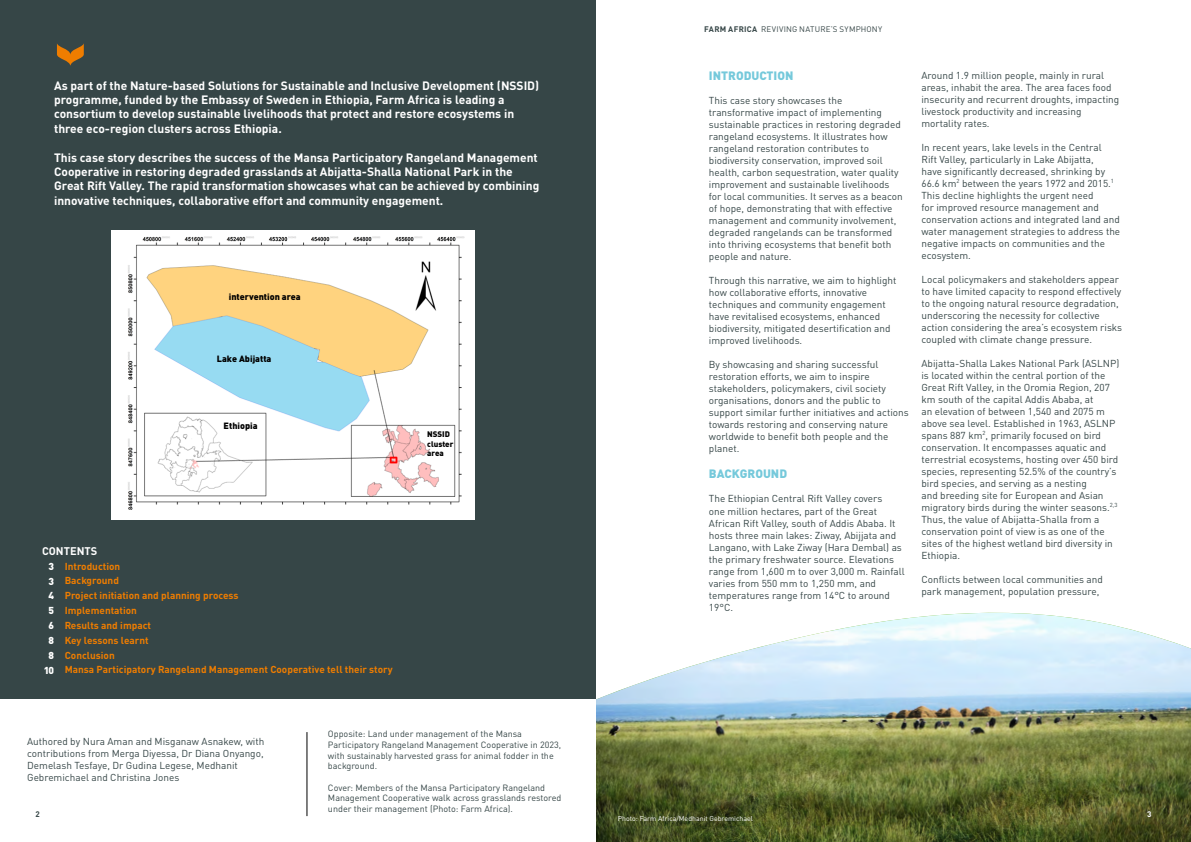
<style>
.page{position:relative;width:1191px;height:842px;background:#fff}
.page>*{position:absolute;margin:0;border:0;box-sizing:border-box;transform-origin:0 0}
.t1{font:700 12px/14.4px "DIN Pro";color:#fff}
.t2{font:900 12px "DIN Pro";color:#75c9db}
.t3{font:700 11px "DIN Pro";color:#fff}
.t4{font:10px/12px "DIN Pro";color:#364647}
.t5{font:700 10px/14.8px "DIN Pro";color:#ef7d00}
.t6{font:900 10px/14.8px "DIN Pro";color:#fff;text-align:center}
.t7{font:9px/10.8px "DIN Pro";color:#364647}
.t8{font:900 9px "DIN Pro";color:#000}
.t9{font:8px "DIN Pro";letter-spacing:.025em;color:#364647}
.t10{font:900 8px/9.6px "DIN Pro";color:#000}
.t11{font:700 8px "DIN Pro";color:#364647}
.t12{font:700 8px "DIN Pro";color:#fff}
.t13{font:7px "DIN Pro";color:#fff}
.s1{font-weight:700}
</style>
<div class="page">
<div style="left:0;top:0;width:595px;height:737px;background:#364647"></div>
<img style="left:111px;top:231px;width:363px;height:288px">
<img style="left:595px;top:602px;width:596px;height:240px">
<img style="left:595px;top:613px;width:596px;height:88px">
<svg style="left:0;top:699px;width:595px;height:118px"></svg>
<hr style="left:307px;top:732px;width:1px;height:84px;background:#000">
<svg style="left:57px;top:43px;width:27px;height:23px"></svg>
<p class="t1" style="left:54px;top:77px;width:486px">As part of the Nature-based Solutions for Sustainable and Inclusive Development (NSSID) programme, funded by the Embassy of Sweden in Ethiopia, Farm Africa is leading a consortium to develop sustainable livelihoods that protect and restore ecosystems in three eco-region clusters across Ethiopia.</p>
<p class="t1" style="left:54px;top:149px;width:487px">This case story describes the success of the Mansa Participatory Rangeland Management Cooperative in restoring degraded grasslands at Abijatta-Shalla National Park in the Great Rift Valley. The rapid transformation showcases what can be achieved by combining innovative techniques, collaborative effort and community engagement.</p>
<p class="t8" style="left:229px;top:290px;width:73px">intervention area</p>
<p class="t8" style="left:217px;top:352px;width:56px">Lake Abijatta</p>
<p class="t8" style="left:224px;top:420px;width:35px">Ethiopia</p>
<p class="t10" style="left:427px;top:429px;width:28px">NSSID cluster area</p>
<p class="t3" style="left:42px;top:542px;width:57px">CONTENTS</p>
<p class="t6" style="left:44px;top:558px;width:12px">3<br>3<br>4<br>5<br>6<br>8<br>8<br>10</p>
<p class="t5" style="left:65px;top:557px;width:329px">Introduction<br>Background<br>Project initiation and planning process<br>Implementation<br>Results and impact<br>Key lessons learnt<br>Conclusion<br>Mansa Participatory Rangeland Management Cooperative tell their story</p>
<p class="t4" style="left:27px;top:734px;width:239px">Authored by Nura Aman and Misganaw Asnakew, with contributions from Merga Diyessa, Dr Diana Onyango, Demelash Tesfaye, Dr Gudina Legese, Medhanit Gebremichael and Christina Jones</p>
<p class="t7" style="left:328px;top:727px;width:235px">Opposite: Land under management of the Mansa Participatory Rangeland Management Cooperative in 2023, with sustainably harvested grass for animal fodder in the background.</p>
<p class="t9" style="left:704px;top:22px;width:179px"><span class="s1">FARM AFRICA</span> REVIVING NATURE’S SYMPHONY</p>
<p class="t2" style="left:709px;top:68px;width:86px">INTRODUCTION</p>
<p class="t4" style="left:709px;top:93px;width:195px">This case story showcases the transformative impact of implementing sustainable practices in restoring degraded rangeland ecosystems. It illustrates how rangeland restoration contributes to biodiversity conservation, improved soil health, carbon sequestration, water quality improvement and sustainable livelihoods for local communities. It serves as a beacon of hope, demonstrating that with effective management and community involvement, degraded rangelands can be transformed into thriving ecosystems that benefit both people and nature.</p>
<p class="t4" style="left:709px;top:273px;width:189px">Through this narrative, we aim to highlight how collaborative efforts, innovative techniques and community engagement have revitalised ecosystems, enhanced biodiversity, mitigated desertification and improved livelihoods.</p>
<p class="t4" style="left:709px;top:357px;width:201px">By showcasing and sharing successful restoration efforts, we aim to inspire stakeholders, policymakers, civil society organisations, donors and the public to support similar further initiatives and actions towards restoring and conserving nature worldwide to benefit both people and the planet.</p>
<p class="t2" style="left:709px;top:466px;width:80px">BACKGROUND</p>
<p class="t4" style="left:709px;top:492px;width:197px">The Ethiopian Central Rift Valley covers<br>one million hectares, part of the Great African Rift Valley, south of Addis Ababa. It hosts three main lakes: Ziway, Abijjata and Langano, with Lake Ziway (Hara Dembal) as the primary freshwater source. Elevations range from 1,600 m to over 3,000 m. Rainfall varies from 550 mm to 1,250 mm, and temperatures range from 14°C to around 19°C.</p>
<p class="t4" style="left:921px;top:68px;width:199px">Around 1.9 million people, mainly in rural areas, inhabit the area. The area faces food insecurity and recurrent droughts, impacting livestock productivity and increasing mortality rates.</p>
<p class="t4" style="left:921px;top:140px;width:200px">In recent years, lake levels in the Central<br>Rift Valley, particularly in Lake Abijatta,<br>have significantly decreased, shrinking by 66.6 km<sup>2</sup> between the years 1972 and 2015.<sup>1<br></sup>This decline highlights the urgent need<br>for improved resource management and conservation actions and integrated land and water management strategies to address the negative impacts on communities and the ecosystem.</p>
<p class="t4" style="left:921px;top:272px;width:202px">Local policymakers and stakeholders appear to have limited capacity to respond effectively to the ongoing natural resource degradation, underscoring the necessity for collective action considering the area’s ecosystem risks coupled with climate change pressure.</p>
<p class="t4" style="left:921px;top:356px;width:199px">Abijatta-Shalla Lakes National Park (ASLNP) is located within the central portion of the Great Rift Valley, in the Oromia Region, 207 km south of the capital Addis Ababa, at<br>an elevation of between 1,540 and 2075 m above sea level. Established in 1963, ASLNP spans 887 km<sup>2</sup>, primarily focused on bird conservation. It encompasses aquatic and terrestrial ecosystems, hosting over 450 bird species, representing 52.5% of the country’s bird species, and serving as a nesting<br>and breeding site for European and Asian migratory birds during the winter seasons.<sup>2,3<br></sup>Thus, the value of Abijatta-Shalla from a conservation point of view is as one of the sites of the highest wetland bird diversity in Ethiopia.</p>
<p class="t4" style="left:921px;top:572px;width:183px">Conflicts between local communities and park management, population pressure,</p>
<p class="t7" style="left:328px;top:781px;width:235px">Cover: Members of the Mansa Participatory Rangeland<br>Management Cooperative walk across grasslands restored under their management (Photo: Farm Africa).</p>
<p class="t11" style="left:35px;top:807px;width:6px">2</p>
<p class="t12" style="left:1147px;top:807px;width:6px">3</p>
<p class="t13" style="left:618px;top:813px;width:136px">Photo: Farm Africa/Medhanit Gebremichael</p>
</div>
